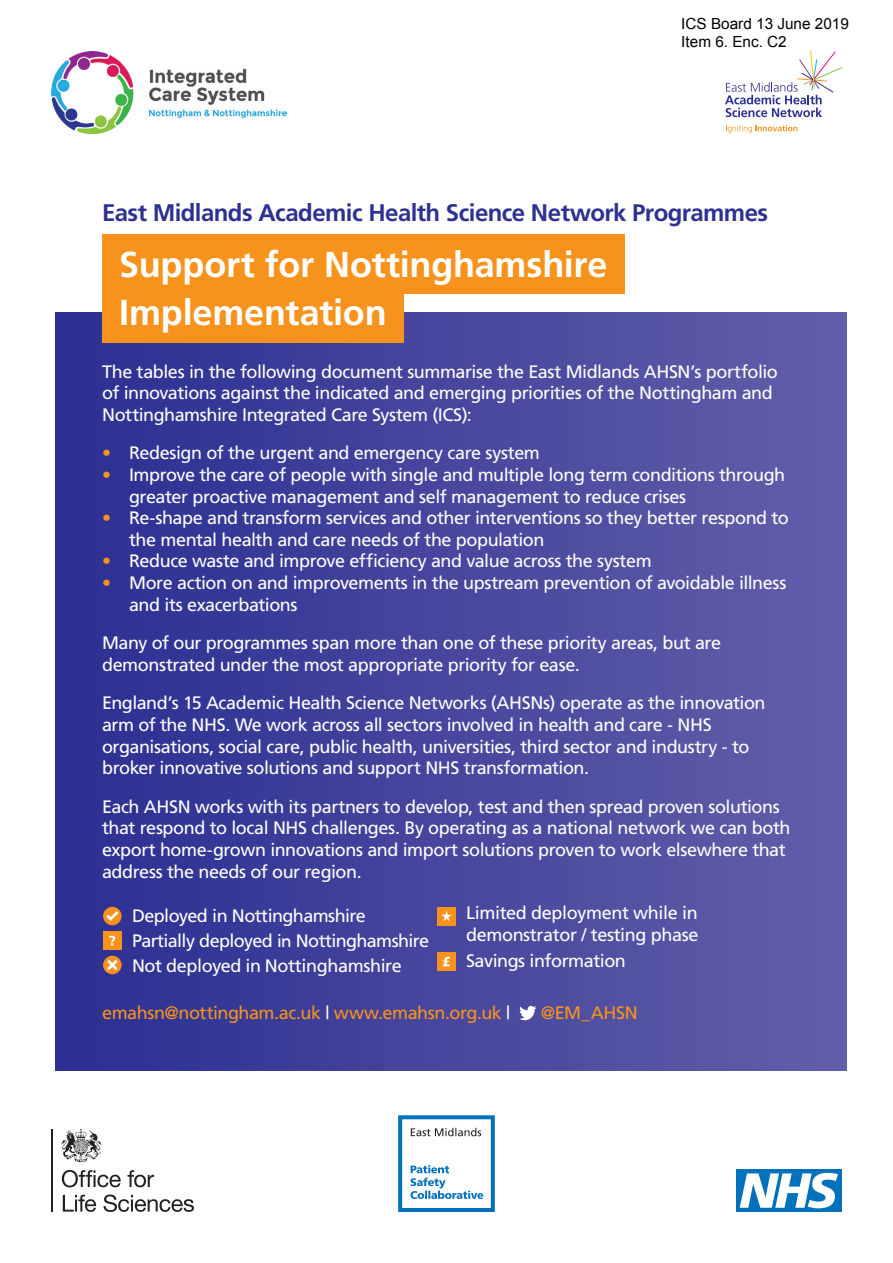
<style>
.page{position:relative;width:893px;height:1263px;background:#fff}
.page>*{position:absolute;margin:0;border:0;box-sizing:border-box;transform-origin:0 0}
.Heading{font:700 36px "Frutiger";letter-spacing:-.005em;color:#fff}
.Heading-2{font:700 24px "Frutiger";letter-spacing:-.025em;color:#2e3092}
.Heading-3{font:18px/21.6px "Frutiger";letter-spacing:-.025em;color:#fff}
.t1{font:18px "Frutiger";letter-spacing:-.025em;color:#f7931d}
.Heading-4{font:18px/22px "Frutiger LT Std";letter-spacing:-.02em;color:#fff}
.t2{font:15.3px/17.5px "Arial";color:#000}
.s1{color:#f7931d}
.s2{font-style:inherit}
.s3{font-family:"Frutiger LT Std"}
.s4{color:#fff}
</style>
<div class="page">
<div style="left:56px;top:312px;width:790px;height:759px;background:linear-gradient(to right,#2b2f91,#625ea9)"></div>
<svg style="left:519px;top:1006px;width:17px;height:14px"></svg>
<svg style="left:725px;top:51px;width:117px;height:66px"></svg>
<svg style="left:726px;top:125px;width:71px;height:8px"></svg>
<div style="left:102px;top:283px;width:302px;height:59px;background:#f7931d"></div>
<img style="left:51px;top:51px;width:235px;height:82px">
<hr style="left:51px;top:1129px;width:2px;height:82px;background:#231f20">
<svg style="left:62px;top:1170px;width:59px;height:17px"></svg>
<svg style="left:128px;top:1170px;width:26px;height:17px"></svg>
<svg style="left:63px;top:1195px;width:33px;height:17px"></svg>
<svg style="left:104px;top:1194px;width:90px;height:18px"></svg>
<svg style="left:61px;top:1129px;width:41px;height:33px"></svg>
<div style="left:737px;top:1169px;width:105px;height:43px;background:#0072bc"></div>
<svg style="left:740px;top:1173px;width:98px;height:35px"></svg>
<svg style="left:410px;top:1165px;width:73px;height:34px"></svg>
<svg style="left:411px;top:1128px;width:70px;height:8px"></svg>
<div style="left:398px;top:1115px;width:97px;height:97px;border:4px solid #0072bc"></div>
<div style="left:103px;top:907px;width:19px;height:18px;background:#f7931d;border-radius:50%"></div>
<svg style="left:106px;top:911px;width:12px;height:10px"></svg>
<div style="left:103px;top:956px;width:19px;height:18px;background:#f7931d;border-radius:50%"></div>
<svg style="left:107px;top:960px;width:11px;height:10px"></svg>
<div style="left:103px;top:931px;width:19px;height:19px;background:#f7931d"></div>
<svg style="left:109px;top:936px;width:6px;height:9px"></svg>
<div style="left:437px;top:907px;width:19px;height:18px;background:#f7931d"></div>
<svg style="left:441px;top:911px;width:11px;height:10px"></svg>
<div style="left:437px;top:952px;width:19px;height:19px;background:#f7931d"></div>
<svg style="left:443px;top:957px;width:7px;height:9px"></svg>
<div style="left:102px;top:235px;width:522px;height:59px;background:#f7931d"></div>
<p class="t2" style="left:681px;top:15px;width:169px">ICS Board 13 June 2019<br>Item 6. Enc. C2</p>
<p class="Heading-2" style="left:102px;top:198px;width:668px">East Midlands Academic Health Science Network Programmes</p>
<p class="Heading" style="left:119px;top:243px;width:490px">Support for Nottinghamshire</p>
<p class="Heading" style="left:119px;top:291px;width:269px">Implementation</p>
<p class="Heading-3" style="left:102px;top:360px;width:677px">The tables in the following document summarise the East Midlands AHSN’s portfolio of innovations against the indicated and emerging priorities of the Nottingham and<br>Nottinghamshire Integrated Care System (ICS):</p>
<p class="Heading-3" style="left:102px;top:442px;width:439px"><span class="s1">•</span> Redesign of the urgent and emergency care system</p>
<p class="Heading-3" style="left:129px;top:464px;width:658px;text-indent:-27px"><span class="s1">•</span> Improve the care of people with single and multiple long term conditions through greater proactive management and self management to reduce crises</p>
<p class="Heading-3" style="left:129px;top:507px;width:661px;text-indent:-27px"><span class="s1">•</span> Re-shape and transform services and other interventions so they better respond to the mental health and care needs of the population</p>
<p class="Heading-3" style="left:102px;top:550px;width:551px"><span class="s1">•</span> Reduce waste and improve efficiency and value across the system</p>
<p class="Heading-3" style="left:129px;top:572px;width:659px;text-indent:-27px"><span class="s1">•</span> More action on and improvements in the upstream prevention of avoidable illness and its exacerbations</p>
<p class="Heading-3" style="left:102px;top:632px;width:621px">Many of our programmes span more than one of these priority areas, but are demonstrated under the most appropriate priority for ease.</p>
<p class="Heading-3" style="left:102px;top:692px;width:665px">England’s 15 Academic Health Science Networks (AHSNs) operate as the innovation arm of the NHS. We work across all sectors involved in health and care - NHS organisations, social care, public health, universities, third sector and industry - to broker innovative solutions and support NHS transformation.</p>
<p class="Heading-3" style="left:102px;top:796px;width:690px">Each AHSN works with its partners to develop, test and then spread proven solutions that respond to local NHS challenges. By operating as a national network we can both export home-grown innovations and import solutions proven to work elsewhere that address the needs of our region.</p>
<p class="Heading-3" style="left:132px;top:903px;width:299px;line-height:25.2px">Deployed in Nottinghamshire<br>Partially deployed <span class="s2">in</span> <span class="s3">Nottinghamshire<br></span>Not deployed in Nottinghamshire</p>
<p class="Heading-4" style="left:466px;top:902px;width:234px">Limited deployment while in demonstrator / testing phase</p>
<p class="Heading-3" style="left:466px;top:949px;width:161px">Savings information</p>
<p class="t1" style="left:102px;top:1002px;width:410px">emahsn@nottingham.ac.uk <span class="s4">|</span> www.emahsn.org.uk <span class="s4">|</span></p>
<p class="t1" style="left:541px;top:1002px;width:99px">@EM_AHSN</p>
</div>
